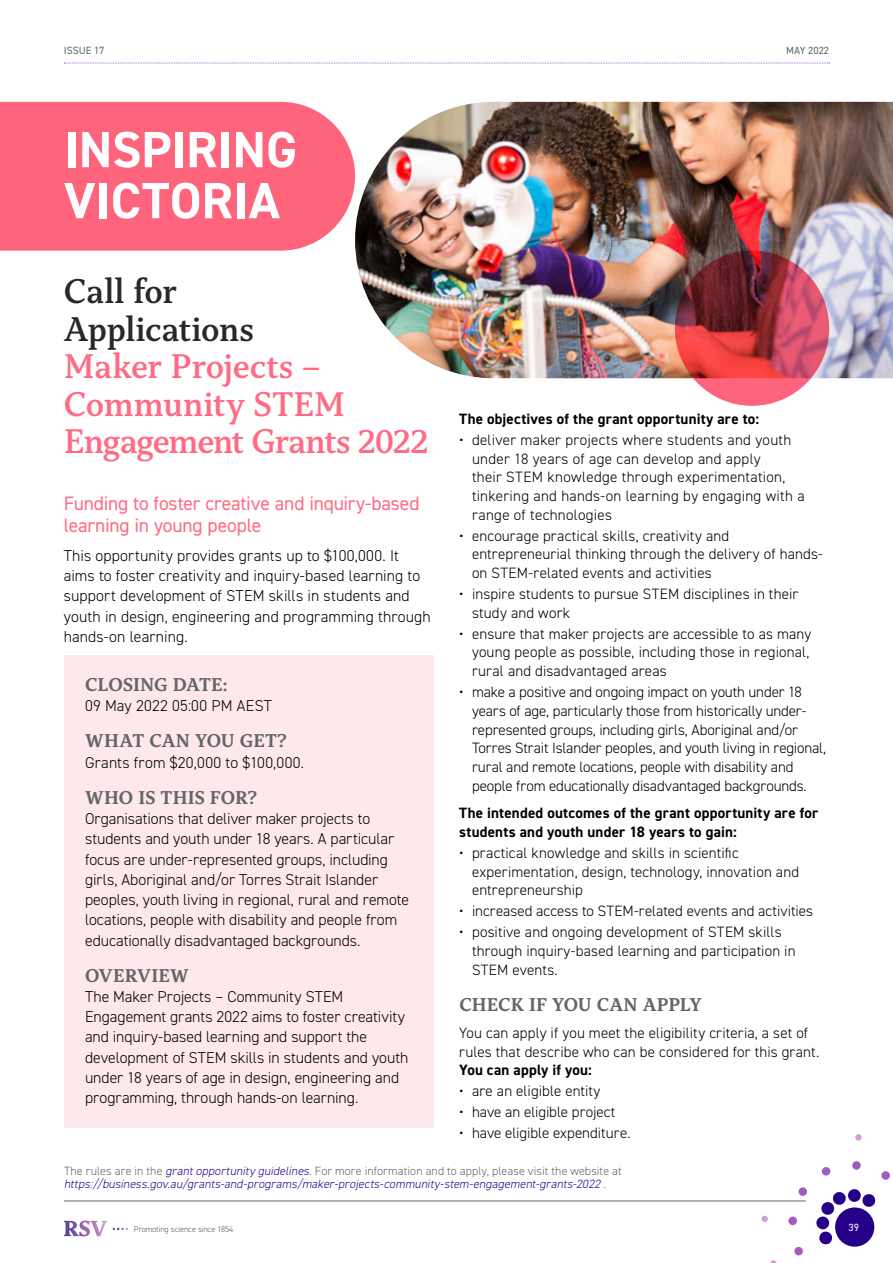
<style>
.page{position:relative;width:893px;height:1263px;background:#fff}
.page>*{position:absolute;margin:0;border:0;box-sizing:border-box;transform-origin:0 0}
.t1{font:700 51px/51px "DIN2014";color:#fff}
.t2{font:600 36px/37.5px "Capitolina";letter-spacing:-.015em;color:#ff6b84}
.t3{font:600 36px/37.5px "Capitolina";letter-spacing:-.015em;color:#292829}
.t4{font:700 19.5px "Capitolina";letter-spacing:.005em;color:#636569}
.t5{font:19.5px/22.5px "DIN2014";letter-spacing:-.01em;color:#ff6b84}
.t6{font:300 15.75px/20.2px "DIN2014";color:#000}
.t7{font:300 15.75px "DIN2014";letter-spacing:.02em;color:#000}
.t8{font:300 15px/18.8px "DIN2014";letter-spacing:.005em;color:#000}
.t9{font:700 15px/18.8px "DIN2014";letter-spacing:.015em;color:#000}
.t10{font:italic 300 12px/13.5px "DIN2014";color:#270089}
.t11{font:10.5px "DIN2014";color:#636569}
.t12{font:10.5px "DIN2014";color:#fff}
.t13{font:300 8.25px "DIN2014";letter-spacing:-.005em;color:#58595b}
.s1{font-style:normal;color:#636569}
</style>
<div class="page">
<img style="left:355px;top:102px;width:538px;height:276px">
<div style="left:0;top:102px;width:355px;height:149px;background:#ff647d"></div>
<svg style="left:675px;top:251px;width:154px;height:155px;background:#b33c49"></svg>
<svg style="left:862px;top:1194px;width:14px;height:13px"></svg>
<svg style="left:881px;top:1171px;width:9px;height:9px"></svg>
<div style="left:848px;top:1189px;width:13px;height:13px;background:#270089;border-radius:50%"></div>
<div style="left:852px;top:1161px;width:9px;height:9px;background:#a05cbf;border-radius:50%"></div>
<div style="left:855px;top:1134px;width:7px;height:7px;background:#d79dd7;border-radius:50%"></div>
<svg style="left:821px;top:1167px;width:10px;height:9px"></svg>
<svg style="left:821px;top:1192px;width:25px;height:24px"></svg>
<svg style="left:798px;top:1187px;width:9px;height:9px"></svg>
<div style="left:816px;top:1216px;width:13px;height:13px;background:#270089;border-radius:50%"></div>
<div style="left:788px;top:1216px;width:9px;height:9px;background:#a05cbf;border-radius:50%"></div>
<div style="left:761px;top:1215px;width:7px;height:7px;background:#d79dd7;border-radius:50%"></div>
<svg style="left:819px;top:1231px;width:14px;height:14px"></svg>
<svg style="left:794px;top:1247px;width:9px;height:9px"></svg>
<svg style="left:770px;top:1260px;width:7px;height:3px"></svg>
<svg style="left:64px;top:63px;width:766px;height:1px"></svg>
<div style="left:835px;top:1207px;width:39px;height:40px;background:#270089;border-radius:50%"></div>
<svg style="left:64px;top:1220px;width:43px;height:16px"></svg>
<svg style="left:113px;top:1228px;width:15px;height:2px"></svg>
<div style="left:64px;top:655px;width:370px;height:62px;background:#ffe8ec"></div>
<div style="left:64px;top:711px;width:370px;height:62px;background:#ffe8ec"></div>
<div style="left:64px;top:768px;width:370px;height:62px;background:#ffe8ec"></div>
<div style="left:64px;top:790px;width:370px;height:180px;background:#ffe8ec"></div>
<div style="left:64px;top:968px;width:370px;height:160px;background:#ffe8ec"></div>
<hr style="left:64px;top:1201px;width:742px;height:1px;background:#636569">
<p class="t11" style="left:64px;top:44px;width:42px">ISSUE 17</p>
<h1 class="t1" style="left:64px;top:124px;width:235px">INSPIRING<br>VICTORIA</h1>
<p class="t11" style="left:786px;top:44px;width:44px">MAY 2022</p>
<h2 class="t3" style="left:64px;top:273px;width:192px">Call for<br>Applications</h2>
<h2 class="t2" style="left:64px;top:348px;width:366px">Maker Projects –<br>Community STEM<br>Engagement Grants 2022</h2>
<h3 class="t5" style="left:64px;top:491px;width:357px">Funding to foster creative and inquiry-based learning in young people</h3>
<p class="t6" style="left:64px;top:545px;width:369px">This opportunity provides grants up to $100,000. It aims to foster creativity and inquiry-based learning to support development of STEM skills in students and youth in design, engineering and programming through hands-on learning.</p>
<h3 class="t4" style="left:85px;top:673px;width:144px">CLOSING DATE:</h3>
<p class="t7" style="left:85px;top:696px;width:188px">09 May 2022 05:00 PM AEST</p>
<h3 class="t4" style="left:85px;top:729px;width:203px">WHAT CAN YOU GET?</h3>
<p class="t7" style="left:85px;top:752px;width:221px">Grants from $20,000 to $100,000.</p>
<h3 class="t4" style="left:85px;top:786px;width:174px">WHO IS THIS FOR?</h3>
<p class="t6" style="left:85px;top:808px;width:326px">Organisations that deliver maker projects to students and youth under 18 years. A particular focus are under-represented groups, including girls, Aboriginal and/or Torres Strait Islander peoples, youth living in regional, rural and remote locations, people with disability and people from educationally disadvantaged backgrounds.</p>
<h3 class="t4" style="left:85px;top:963px;width:105px">OVERVIEW</h3>
<p class="t6" style="left:85px;top:986px;width:325px">The Maker Projects – Community STEM Engagement grants 2022 aims to foster creativity and inquiry‑based learning and support the development of STEM skills in students and youth under 18 years of age in design, engineering and programming, through hands-on learning.</p>
<p class="t9" style="left:459px;top:409px;width:301px">The objectives of the grant opportunity are to:</p>
<p class="t8" style="left:472px;top:430px;width:334px;text-indent:-13px">• deliver maker projects where students and youth under 18 years of age can develop and apply<br>their STEM knowledge through experimentation, tinkering and hands-on learning by engaging with a range of technologies</p>
<p class="t8" style="left:472px;top:526px;width:352px;text-indent:-13px">• encourage practical skills, creativity and entrepreneurial thinking through the delivery of hands&shy;on STEM-related events and activities</p>
<p class="t8" style="left:472px;top:585px;width:328px;text-indent:-13px">• inspire students to pursue STEM disciplines in their study and work</p>
<p class="t8" style="left:472px;top:624px;width:341px;text-indent:-13px">• ensure that maker projects are accessible to as many young people as possible, including those in regional, rural and disadvantaged areas</p>
<p class="t8" style="left:472px;top:683px;width:356px;text-indent:-13px">• make a positive and ongoing impact on youth under 18 years of age, particularly those from historically under&shy;represented groups, including girls, Aboriginal and/or Torres Strait Islander peoples, and youth living in regional, rural and remote locations, people with disability and people from educationally disadvantaged backgrounds.</p>
<p class="t9" style="left:459px;top:803px;width:361px">The intended outcomes of the grant opportunity are for students and youth under 18 years to gain:</p>
<p class="t8" style="left:472px;top:843px;width:329px;text-indent:-13px">• practical knowledge and skills in scientific experimentation, design, technology, innovation and entrepreneurship</p>
<p class="t8" style="left:459px;top:902px;width:355px">• increased access to STEM-related events and activities</p>
<p class="t8" style="left:472px;top:922px;width:325px;text-indent:-13px">• positive and ongoing development of STEM skills through inquiry-based learning and participation in<br>STEM events.</p>
<h3 class="t4" style="left:459px;top:993px;width:244px">CHECK IF YOU CAN APPLY</h3>
<p class="t8" style="left:459px;top:1023px;width:361px">You can apply if you meet the eligibility criteria, a set of rules that describe who can be considered for this grant.</p>
<p class="t9" style="left:459px;top:1061px;width:134px">You can apply if you:</p>
<p class="t8" style="left:459px;top:1082px;width:143px">• are an eligible entity</p>
<p class="t8" style="left:459px;top:1103px;width:158px">• have an eligible project</p>
<p class="t8" style="left:459px;top:1123px;width:173px">• have eligible expenditure.</p>
<p class="t10" style="left:64px;top:1164px;width:559px"><span class="s1">The rules are in the</span> grantopportunity guidelines<span class="s1">. For more information and to apply, please visit the website at </span>https://business.gov.au/grants-and-programs/maker-projects-community-stem-engagement-grants-2022 <span class="s1">.</span></p>
<p class="t13" style="left:134px;top:1224px;width:101px">Promoting science since 1854</p>
<p class="t12" style="left:849px;top:1221px;width:12px">39</p>
</div>
